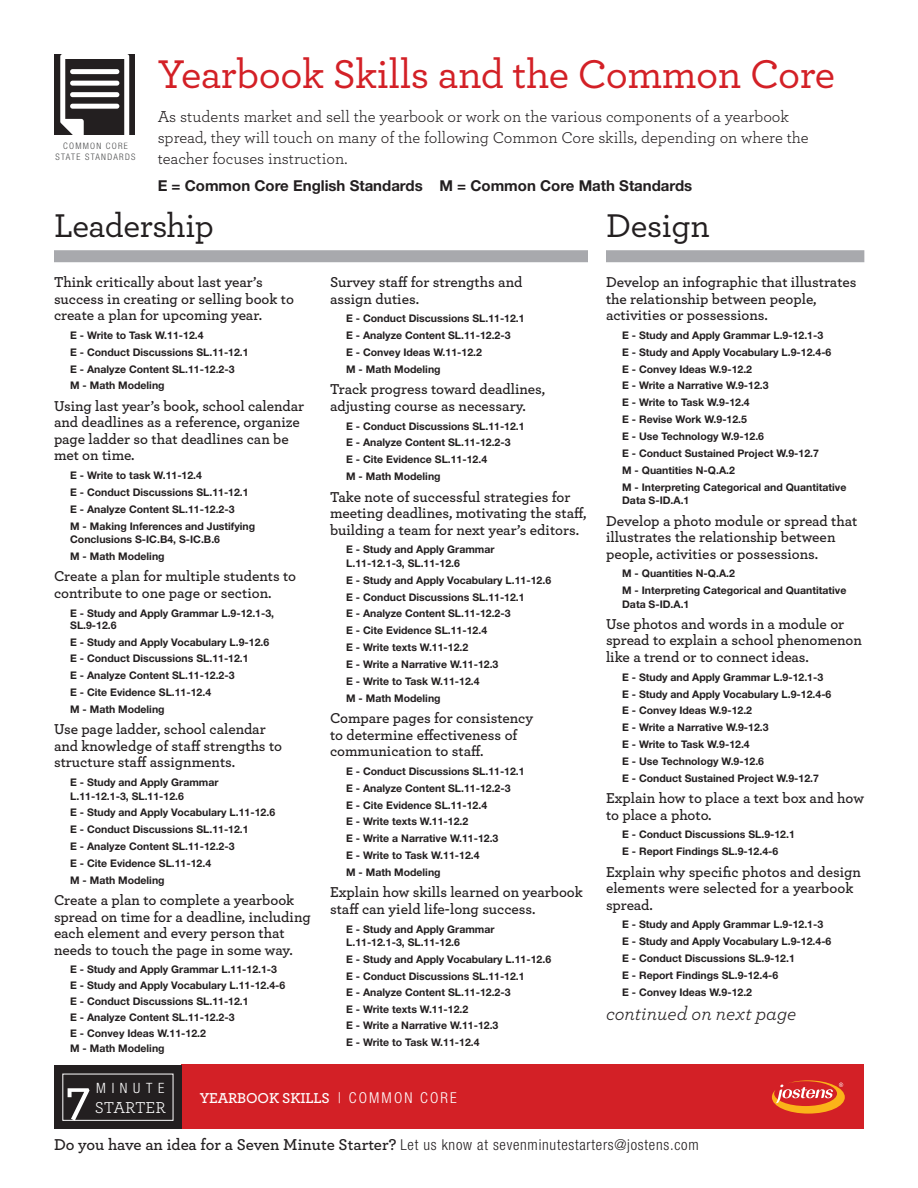
<style>
.page{position:relative;width:918px;height:1188px;background:#fff}
.page>*{position:absolute;margin:0;border:0;box-sizing:border-box;transform-origin:0 0}
.t1{font:600 50.85px "Archer";color:#fff}
.t2{font:500 42px "Archer";letter-spacing:-.01em;color:#d32026}
.t3{font:500 34.5px "Archer";letter-spacing:-.01em;color:#231f20}
.t4{font:italic 19.5px "Archer";color:#231f20}
.t5{font:16.65px "Archer";letter-spacing:-.01em;color:#fff}
.t6{font:16.5px/21px "Archer";color:#231f20}
.t7{font:600 15px/16.5px "Archer";color:#231f20}
.t8{font:300 condensed 15px "Helvetica Neue";letter-spacing:.05em;color:#231f20}
.t9{font:700 15px "Helvetica Neue";color:#231f20}
.t10{font:600 15px "Archer";letter-spacing:-.01em;color:#fff}
.t11{font:300 condensed 14.25px "Helvetica Neue";letter-spacing:.4em;color:#fff}
.t12{font:700 10.5px/16.8px "Helvetica Neue";color:#231f20}
.t13{font:300 condensed 9px/10.8px "Helvetica Neue";letter-spacing:.14em;color:#4b4c4d;text-align:center}
.s1{font-family:"Helvetica Neue";font-weight:300;font-stretch:condensed}
.s2{font-family:"Archer";font-weight:600;font-stretch:normal;font-size:16.5px}
</style>
<div class="page">
<div style="left:181px;top:1065px;width:683px;height:64px;background:#d32026"></div>
<svg style="left:772px;top:1080px;width:73px;height:34px"></svg>
<div style="left:54px;top:1065px;width:128px;height:64px;background:#231f20"></div>
<div style="left:63px;top:1074px;width:110px;height:47px;border:1px solid #fff"></div>
<div style="left:55px;top:54px;width:80px;height:80px;background:#231f20"></div>
<svg style="left:60px;top:54px;width:69px;height:81px"></svg>
<div style="left:54px;top:250px;width:534px;height:12px;background:#a8a9ad"></div>
<div style="left:606px;top:250px;width:258px;height:12px;background:#a8a9ad"></div>
<p class="t13" style="left:56px;top:141px;width:81px">COMMON CORE<br>STATE STANDARDS</p>
<h2 class="t2" style="left:158px;top:47px;width:679px">Yearbook Skills and the Common Core</h2>
<h3 class="t6" style="left:158px;top:105px;width:653px">As students market and sell the yearbook or work on the various components of a yearbook spread, they will touch on many of the following Common Core skills, depending on where the teacher focuses instruction.</h3>
<h3 class="t9" style="left:158px;top:176px;width:536px">E = Common Core English Standards M = Common Core Math Standards</h3>
<h3 class="t3" style="left:54px;top:204px;width:161px">Leadership</h3>
<h3 class="t3" style="left:606px;top:204px;width:105px">Design</h3>
<h3 class="t7" style="left:54px;top:273px;width:242px">Think critically about last year’s success in creating or selling book to create a plan for upcoming year.</h3>
<p class="t12" style="left:70px;top:327px;width:180px">E - Write to Task W.11-12.4<br>E - Conduct Discussions SL.11-12.1<br>E - Analyze Content SL.11-12.2-3<br>M - Math Modeling</p>
<h3 class="t7" style="left:54px;top:397px;width:252px">Using last year’s book, school calendar and deadlines as a reference, organize page ladder so that deadlines can be met on time.</h3>
<p class="t12" style="left:70px;top:467px;width:187px">E - Write to task W.11-12.4<br>E - Conduct Discussions SL.11-12.1<br>E - Analyze Content SL.11-12.2-3<br>M - Making Inferences and Justifying</p>
<p class="t12" style="left:70px;top:531px;width:151px">Conclusions S-IC.B4, S-IC.B.6<br>M - Math Modeling</p>
<h3 class="t7" style="left:54px;top:567px;width:244px">Create a plan for multiple students to contribute to one page or section.</h3>
<p class="t12" style="left:70px;top:607px;width:205px;line-height:12px">E - Study and Apply Grammar L.9-12.1-3,<br>SL.9-12.6</p>
<p class="t12" style="left:70px;top:633px;width:201px">E - Study and Apply Vocabulary L.9-12.6<br>E - Conduct Discussions SL.11-12.1<br>E - Analyze Content SL.11-12.2-3<br>E - Cite Evidence SL.11-12.4<br>M - Math Modeling</p>
<h3 class="t7" style="left:54px;top:720px;width:230px">Use page ladder, school calendar and knowledge of staff strengths to structure staff assignments.</h3>
<p class="t12" style="left:70px;top:775px;width:150px;line-height:13.5px">E - Study and Apply Grammar<br>L.11-12.1-3, SL.11-12.6</p>
<p class="t12" style="left:70px;top:804px;width:206px">E - Study and Apply Vocabulary L.11-12.6<br>E - Conduct Discussions SL.11-12.1<br>E - Analyze Content SL.11-12.2-3<br>E - Cite Evidence SL.11-12.4<br>M - Math Modeling</p>
<h3 class="t7" style="left:54px;top:891px;width:258px">Create a plan to complete a yearbook spread on time for a deadline, including each element and every person that needs to touch the page in some way.</h3>
<p class="t12" style="left:70px;top:962px;width:217px;line-height:15.8px">E - Study and Apply Grammar L.11-12.1-3<br>E - Study and Apply Vocabulary L.11-12.4-6<br>E - Conduct Discussions SL.11-12.1<br>E - Analyze Content SL.11-12.2-3<br>E - Convey Ideas W.11-12.2<br>M - Math Modeling</p>
<h3 class="t7" style="left:330px;top:273px;width:194px">Survey staff for strengths and assign duties.</h3>
<p class="t12" style="left:346px;top:310px;width:180px">E - Conduct Discussions SL.11-12.1<br>E - Analyze Content SL.11-12.2-3<br>E - Convey Ideas W.11-12.2<br>M - Math Modeling</p>
<h3 class="t7" style="left:330px;top:380px;width:217px">Track progress toward deadlines, adjusting course as necessary.</h3>
<p class="t12" style="left:346px;top:417px;width:180px">E - Conduct Discussions SL.11-12.1<br>E - Analyze Content SL.11-12.2-3<br>E - Cite Evidence SL.11-12.4<br>M - Math Modeling</p>
<h3 class="t7" style="left:330px;top:487px;width:258px">Take note of successful strategies for meeting deadlines, motivating the staff, building a team for next year’s editors.</h3>
<p class="t12" style="left:346px;top:543px;width:150px;line-height:13.5px">E - Study and Apply Grammar<br>L.11-12.1-3, SL.11-12.6</p>
<p class="t12" style="left:346px;top:571px;width:206px">E - Study and Apply Vocabulary L.11-12.6<br>E - Conduct Discussions SL.11-12.1<br>E - Analyze Content SL.11-12.2-3<br>E - Cite Evidence SL.11-12.4<br>E - Write texts W.11-12.2<br>E - Write a Narrative W.11-12.3<br>E - Write to Task W.11-12.4<br>M - Math Modeling</p>
<h3 class="t7" style="left:330px;top:709px;width:205px">Compare pages for consistency to determine effectiveness of communication to staff.</h3>
<p class="t12" style="left:346px;top:762px;width:180px">E - Conduct Discussions SL.11-12.1<br>E - Analyze Content SL.11-12.2-3<br>E - Cite Evidence SL.11-12.4<br>E - Write texts W.11-12.2<br>E - Write a Narrative W.11-12.3<br>E - Write to Task W.11-12.4<br>M - Math Modeling</p>
<h3 class="t7" style="left:330px;top:883px;width:254px">Explain how skills learned on yearbook staff can yield life-long success.</h3>
<p class="t12" style="left:346px;top:922px;width:150px;line-height:13.5px">E - Study and Apply Grammar<br>L.11-12.1-3, SL.11-12.6</p>
<p class="t12" style="left:346px;top:951px;width:206px">E - Study and Apply Vocabulary L.11-12.6<br>E - Conduct Discussions SL.11-12.1<br>E - Analyze Content SL.11-12.2-3<br>E - Write texts W.11-12.2<br>E - Write a Narrative W.11-12.3<br>E - Write to Task W.11-12.4</p>
<h3 class="t7" style="left:606px;top:273px;width:252px">Develop an infographic that illustrates the relationship between people, activities or possessions.</h3>
<p class="t12" style="left:622px;top:327px;width:226px">E - Study and Apply Grammar L.9-12.1-3<br>E - Study and Apply Vocabulary L.9-12.4-6<br>E - Convey Ideas W.9-12.2<br>E - Write a Narrative W.9-12.3<br>E - Write to Task W.9-12.4<br>E - Revise Work W.9-12.5<br>E - Use Technology W.9-12.6<br>E - Conduct Sustained Project W.9-12.7<br>M - Quantities N-Q.A.2<br>M - Interpreting Categorical and Quantitative</p>
<p class="t12" style="left:622px;top:492px;width:69px">Data S-ID.A.1</p>
<h3 class="t7" style="left:606px;top:511px;width:253px">Develop a photo module or spread that illustrates the relationship between people, activities or possessions.</h3>
<p class="t12" style="left:622px;top:565px;width:226px">M - Quantities N-Q.A.2<br>M - Interpreting Categorical and Quantitative</p>
<p class="t12" style="left:622px;top:595px;width:69px">Data S-ID.A.1</p>
<h3 class="t7" style="left:606px;top:615px;width:258px">Use photos and words in a module or spread to explain a school phenomenon like a trend or to connect ideas.</h3>
<p class="t12" style="left:622px;top:668px;width:211px">E - Study and Apply Grammar L.9-12.1-3<br>E - Study and Apply Vocabulary L.9-12.4-6<br>E - Convey Ideas W.9-12.2<br>E - Write a Narrative W.9-12.3<br>E - Write to Task W.9-12.4<br>E - Use Technology W.9-12.6<br>E - Conduct Sustained Project W.9-12.7</p>
<h3 class="t7" style="left:606px;top:789px;width:259px">Explain how to place a text box and how to place a photo.</h3>
<p class="t12" style="left:622px;top:826px;width:174px">E - Conduct Discussions SL.9-12.1<br>E - Report Findings SL.9-12.4-6</p>
<h3 class="t7" style="left:606px;top:863px;width:257px">Explain why specific photos and design elements were selected for a yearbook spread.</h3>
<p class="t12" style="left:622px;top:916px;width:211px">E - Study and Apply Grammar L.9-12.1-3<br>E - Study and Apply Vocabulary L.9-12.4-6<br>E - Conduct Discussions SL.9-12.1<br>E - Report Findings SL.9-12.4-6<br>E - Convey Ideas W.9-12.2</p>
<h3 class="t4" style="left:606px;top:1000px;width:192px">continued on next page</h3>
<h3 class="t11" style="left:96px;top:1080px;width:70px">MINUTE</h3>
<h1 class="t1" style="left:66px;top:1060px;width:27px">7</h1>
<h3 class="t10" style="left:200px;top:1086px;width:259px">yearbook skills <span class="s1">| COMMON CORE</span></h3>
<h3 class="t5" style="left:95px;top:1096px;width:72px">starter</h3>
<h3 class="t8" style="left:54px;top:1136px;width:646px"><span class="s2">Do you have an idea for a Seven Minute Starter?</span> LET US KNOW AT SEVENMINUTESTARTERS@JOSTENS.COM</h3>
</div>
